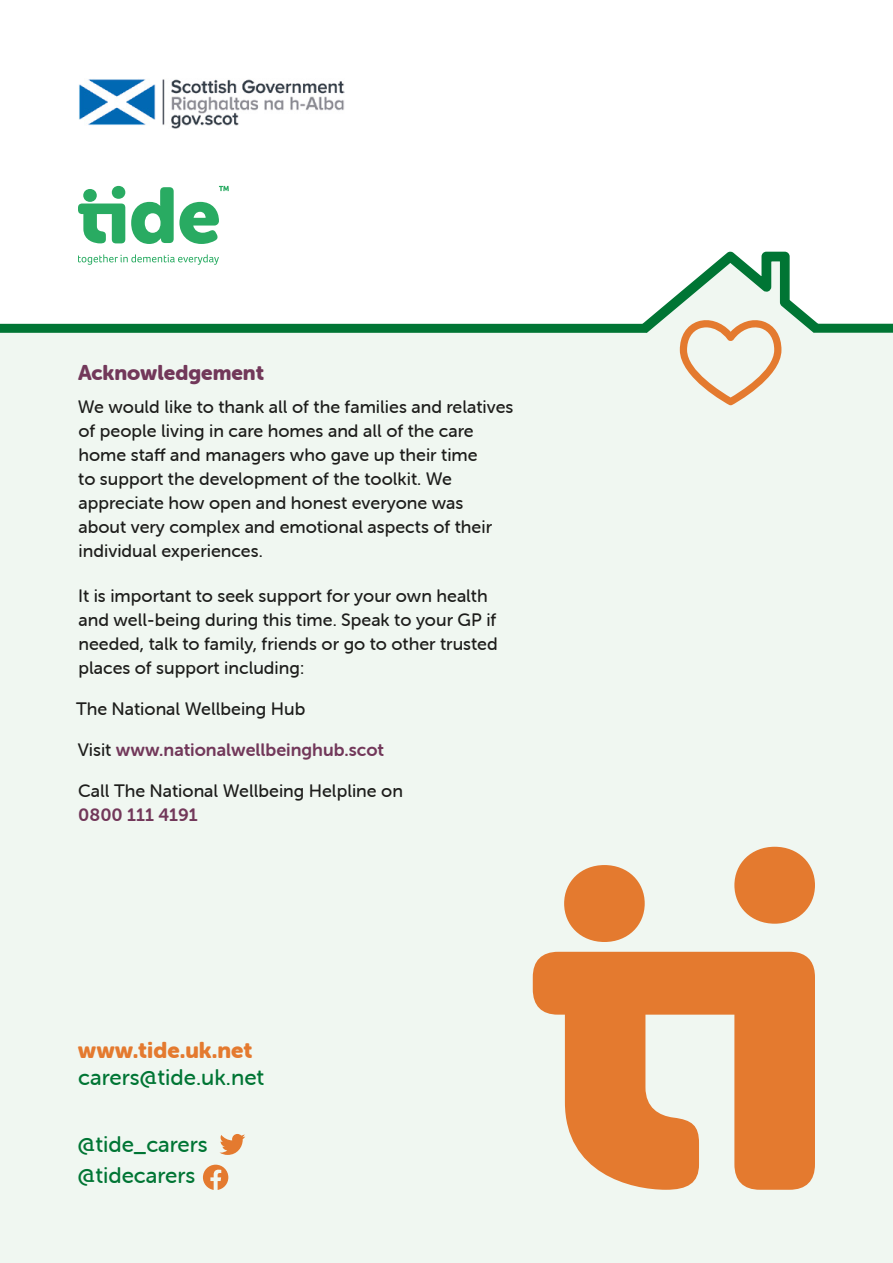
<style>
.page{position:relative;width:893px;height:1263px;background:#fff}
.page>*{position:absolute;margin:0;border:0;box-sizing:border-box;transform-origin:0 0}
.t1{font:22.5px/31.2px "Museo Sans Rounded 500";color:#007534}
.t2{font:22.5px "Museo Sans Rounded 900";color:#e47a2f}
.t3{font:21px "Museo Sans Rounded 900";color:#72385a}
.t4{font:18px/24px "Museo Sans Rounded 500";color:#1d1d1b}
.t5{font:18px "Museo Sans Rounded 700";color:#72385a}
.s1{font-family:"Museo Sans Rounded 500";color:#1d1d1b}
</style>
<div class="page">
<div style="left:0;top:325px;width:893px;height:938px;background:#f0f7f1"></div>
<div style="left:0;top:324px;width:647px;height:9px;background:#007534"></div>
<div style="left:814px;top:324px;width:79px;height:9px;background:#007534"></div>
<svg style="left:636px;top:251px;width:185px;height:154px"></svg>
<img style="left:79px;top:79px;width:265px;height:49px">
<svg style="left:219px;top:1134px;width:26px;height:21px"></svg>
<svg style="left:203px;top:1165px;width:25px;height:25px"></svg>
<div style="left:734px;top:847px;width:81px;height:77px;background:#e47a2f;border-radius:50%"></div>
<div style="left:564px;top:865px;width:81px;height:77px;background:#e47a2f;border-radius:50%"></div>
<svg style="left:533px;top:952px;width:282px;height:238px;fill:#e47a2f"></svg>
<div style="left:112px;top:186px;width:13px;height:13px;background:#29ab62;border-radius:50%"></div>
<div style="left:83px;top:189px;width:14px;height:13px;background:#29ab62;border-radius:50%"></div>
<svg style="left:78px;top:203px;width:47px;height:40px"></svg>
<svg style="left:78px;top:254px;width:141px;height:11px"></svg>
<svg style="left:131px;top:186px;width:98px;height:58px"></svg>
<p class="t3" style="left:78px;top:361px;width:187px">Acknowledgement</p>
<p class="t4" style="left:78px;top:395px;width:437px">We would like to thank all of the families and relatives of people living in care homes and all of the care home staff and managers who gave up their time<br>to support the development of the toolkit. We appreciate how open and honest everyone was about very complex and emotional aspects of their individual experiences.</p>
<p class="t4" style="left:78px;top:584px;width:421px">It is important to seek support for your own health and well-being during this time. Speak to your GP if needed, talk to family, friends or go to other trusted places of support including:</p>
<p class="t4" style="left:76px;top:697px;width:231px">The National Wellbeing Hub</p>
<p class="t5" style="left:78px;top:740px;width:308px"><span class="s1">Visit</span> www.nationalwellbeinghub.scot</p>
<p class="t4" style="left:78px;top:779px;width:326px">Call The National Wellbeing Helpline on</p>
<p class="t5" style="left:78px;top:805px;width:121px">0800 111 4191</p>
<p class="t2" style="left:78px;top:1037px;width:176px">www.tide.uk.net</p>
<p class="t1" style="left:78px;top:1062px;width:187px">carers@tide.uk.net</p>
<p class="t1" style="left:78px;top:1129px;width:132px">@tide_carers @tidecarers</p>
</div>
